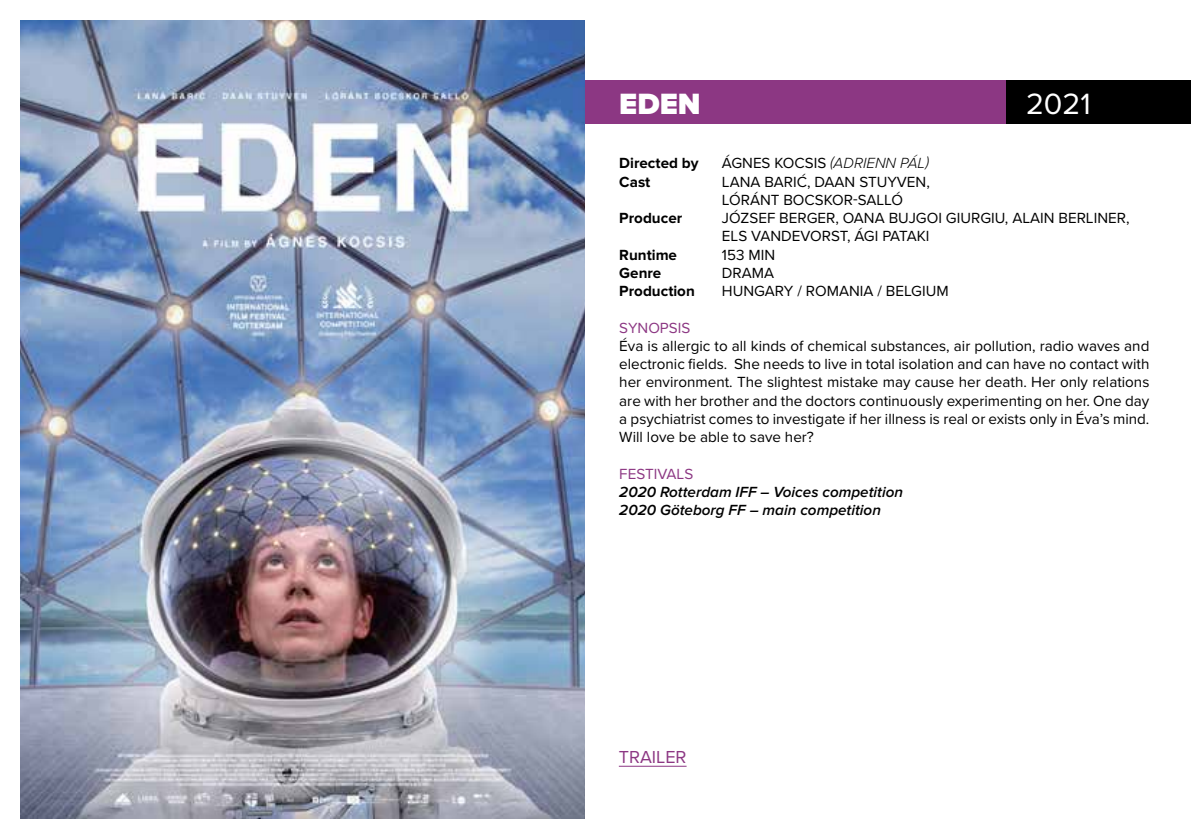
<style>
.page{position:relative;width:1191px;height:840px;background:#fff}
.page>*{position:absolute;margin:0;border:0;box-sizing:border-box;transform-origin:0 0}
.t1{font:900 30.4px "Proxima Nova";color:#fff}
.t2{font:30.4px "Proxima Nova";color:#fff}
.t3{font:18px "Proxima Nova";color:#8c3783}
.t4{font:15.2px/18.2px "Proxima Nova";color:#000}
.t5{font:italic 600 15.2px/18.2px "Proxima Nova";color:#000}
.t6{font:700 15.2px "Proxima Nova";color:#000}
.t7{font:italic 300 15.2px "Proxima Nova";color:#000}
.t8{font:15.2px "Proxima Nova";color:#8c3783}
.s1{font-weight:400;font-style:normal}
</style>
<div class="page">
<div style="left:579px;top:80px;width:427px;height:43px;background:#8c3783"></div>
<div style="left:1006px;top:80px;width:185px;height:43px;background:#000"></div>
<img style="left:21px;top:21px;width:563px;height:797px">
<hr style="left:619px;top:765px;width:67px;height:1px;background:#8c3783">
<h1 class="t1" style="left:619px;top:89px;width:83px">EDEN</h1>
<h1 class="t2" style="left:1026px;top:81px;width:66px">2021</h1>
<p class="t6" style="left:619px;top:156px;width:81px">Directed by</p>
<p class="t7" style="left:722px;top:152px;width:208px"><span class="s1">ÁGNES KOCSIS</span> (ADRIENN PÁL)</p>
<p class="t6" style="left:619px;top:174px;width:33px">Cast</p>
<p class="t4" style="left:722px;top:172px;width:209px">LANA BARIĆ, DAAN STUYVEN,<br>LÓRÁNT BOCSKOR-SALLÓ</p>
<p class="t6" style="left:619px;top:211px;width:64px">Producer</p>
<p class="t4" style="left:722px;top:208px;width:409px">JÓZSEF BERGER, OANA BUJGOI GIURGIU, ALAIN BERLINER,<br>ELS VANDEVORST, ÁGI PATAKI</p>
<p class="t6" style="left:619px;top:247px;width:59px">Runtime</p>
<p class="t4" style="left:722px;top:244px;width:55px">153 MIN</p>
<p class="t6" style="left:619px;top:266px;width:44px">Genre</p>
<p class="t4" style="left:722px;top:263px;width:54px">DRAMA</p>
<p class="t6" style="left:619px;top:284px;width:77px">Production</p>
<p class="t4" style="left:722px;top:281px;width:228px">HUNGARY / ROMANIA / BELGIUM</p>
<p class="t8" style="left:619px;top:316px;width:73px">SYNOPSIS</p>
<p class="t4" style="left:619px;top:336px;width:531px;text-align:justify">Éva is allergic to all kinds of chemical substances, air pollution, radio waves and electronic fields. She needs to live in total isolation and can have no contact with her environment. The slightest mistake may cause her death. Her only relations are with her brother and the doctors continuously experimenting on her. One day a psychiatrist comes to investigate if her illness is real or exists only in Éva’s mind.<br>Will love be able to save her?</p>
<p class="t8" style="left:619px;top:462px;width:75px">FESTIVALS</p>
<p class="t5" style="left:619px;top:483px;width:285px">2020 Rotterdam IFF – Voices competition<br>2020 Göteborg FF – main competition</p>
<p class="t3" style="left:619px;top:743px;width:69px">TRAILER</p>
</div>
